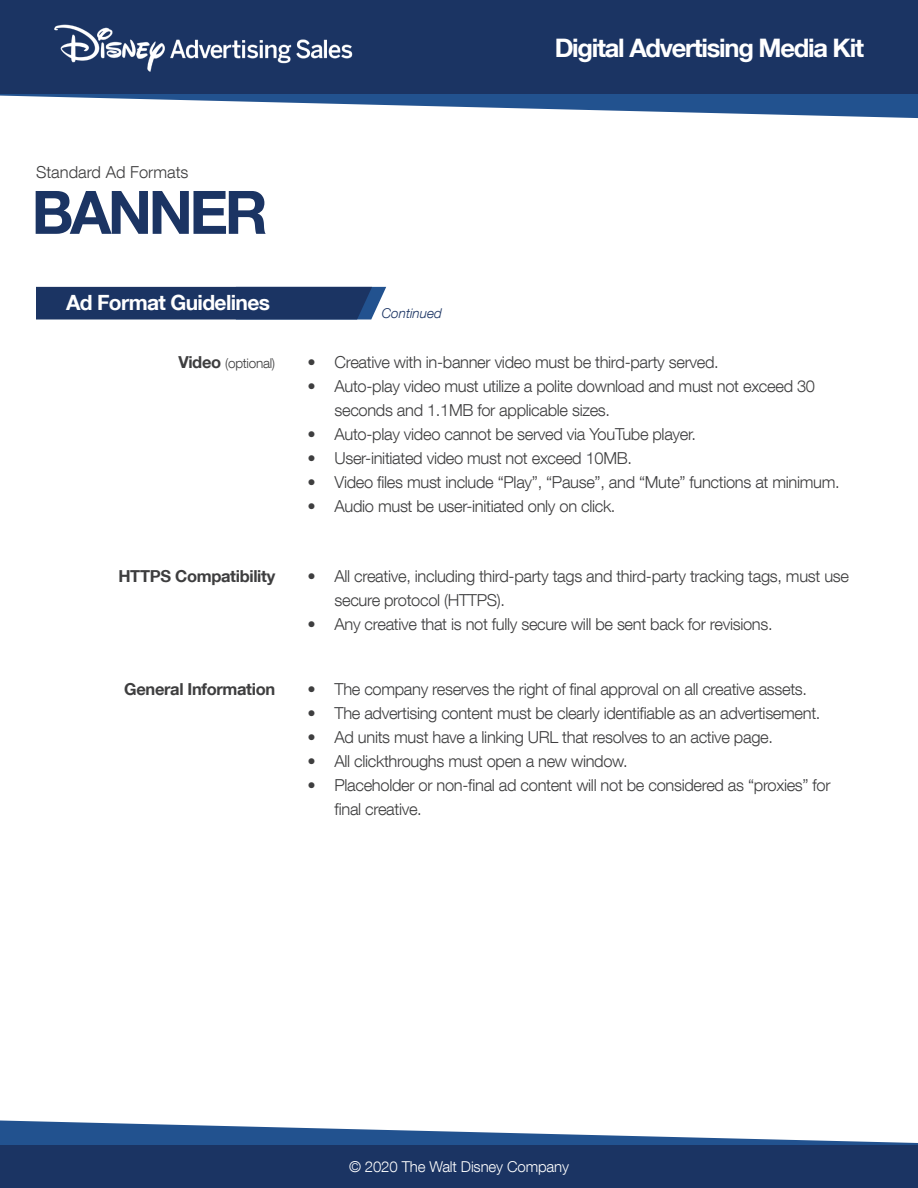
<style>
.page{position:relative;width:918px;height:1188px;background:#fff}
.page>*{position:absolute;margin:0;border:0;box-sizing:border-box;transform-origin:0 0}
.t1{font:700 60px "Helvetica Neue LT Com";letter-spacing:-.06em;color:#1b3463}
.t2{font:700 25.5px "Helvetica Neue LT Com";letter-spacing:-.05em;color:#fff}
.t3{font:700 21px "Helvetica Neue LT Com";letter-spacing:-.03em;color:#fff}
.t4{font:300 16.5px/24px "Helvetica Neue LT Com";letter-spacing:-.02em;color:#3e3e3f}
.t5{font:700 16.5px "Helvetica Neue LT Com";letter-spacing:-.02em;color:#3e3e3f}
.t6{font:300 16.5px "Helvetica Neue LT Com";color:#3e3e3f}
.t7{font:300 15px "Helvetica Neue LT Com";letter-spacing:-.01em;color:#fff}
.t8{font:300 13.5px "Helvetica Neue LT Com";letter-spacing:-.02em;color:#3e3e3f}
.t9{font:italic 300 13.5px "Helvetica Neue LT Com";color:#1b3463}
.s1{font-weight:700;font-size:16.5px}
</style>
<div class="page">
<svg style="left:0;top:1120px;width:918px;height:25px;fill:#22528f"></svg>
<div style="left:0;top:1145px;width:918px;height:43px;background:#1b3463"></div>
<svg style="left:0;top:93px;width:918px;height:25px;fill:#22528f"></svg>
<div style="left:0;top:0;width:918px;height:93px;background:#1b3463"></div>
<img style="left:54px;top:24px;width:299px;height:48px">
<svg style="left:36px;top:287px;width:350px;height:33px"></svg>
<p class="t6" style="left:36px;top:162px;width:154px">Standard Ad Formats</p>
<p class="t1" style="left:32px;top:175px;width:238px">BANNER</p>
<p class="t3" style="left:66px;top:289px;width:206px">Ad Format Guidelines</p>
<p class="t9" style="left:382px;top:305px;width:62px">Continued</p>
<h2 class="t2" style="left:555px;top:32px;width:311px">Digital Advertising Media Kit</h2>
<p class="t8" style="left:179px;top:355px;width:98px"><span class="s1">Video</span> (optional)</p>
<p class="t4" style="left:308px;top:350px;width:413px">• Creative with in-banner video must be third-party served.</p>
<p class="t4" style="left:334px;top:374px;width:482px;text-indent:-27px">• Auto-play video must utilize a polite download and must not exceed 30 seconds and 1.1MB for applicable sizes.</p>
<p class="t4" style="left:308px;top:422px;width:390px">• Auto-play video cannot be served via YouTube player.</p>
<p class="t4" style="left:308px;top:446px;width:326px">• User-initiated video must not exceed 10MB.</p>
<p class="t4" style="left:308px;top:470px;width:534px">• Video files must include “Play”, “Pause”, and “Mute” functions at minimum.</p>
<p class="t4" style="left:308px;top:494px;width:310px">• Audio must be user-initiated only on click.</p>
<p class="t5" style="left:118px;top:565px;width:158px">HTTPS Compatibility</p>
<p class="t5" style="left:124px;top:678px;width:153px">General Information</p>
<p class="t4" style="left:334px;top:564px;width:516px;text-indent:-27px">• All creative, including third-party tags and third-party tracking tags, must use secure protocol (HTTPS).</p>
<p class="t4" style="left:308px;top:612px;width:467px">• Any creative that is not fully secure will be sent back for revisions.</p>
<p class="t4" style="left:308px;top:677px;width:501px">• The company reserves the right of final approval on all creative assets.</p>
<p class="t4" style="left:308px;top:701px;width:515px">• The advertising content must be clearly identifiable as an advertisement.</p>
<p class="t4" style="left:308px;top:725px;width:467px">• Ad units must have a linking URL that resolves to an active page.</p>
<p class="t4" style="left:308px;top:749px;width:322px">• All clickthroughs must open a new window.</p>
<p class="t4" style="left:334px;top:773px;width:498px;text-indent:-27px">• Placeholder or non-final ad content will not be considered as “proxies” for final creative.</p>
<p class="t7" style="left:349px;top:1158px;width:221px">© 2020 The Walt Disney Company</p>
</div>
